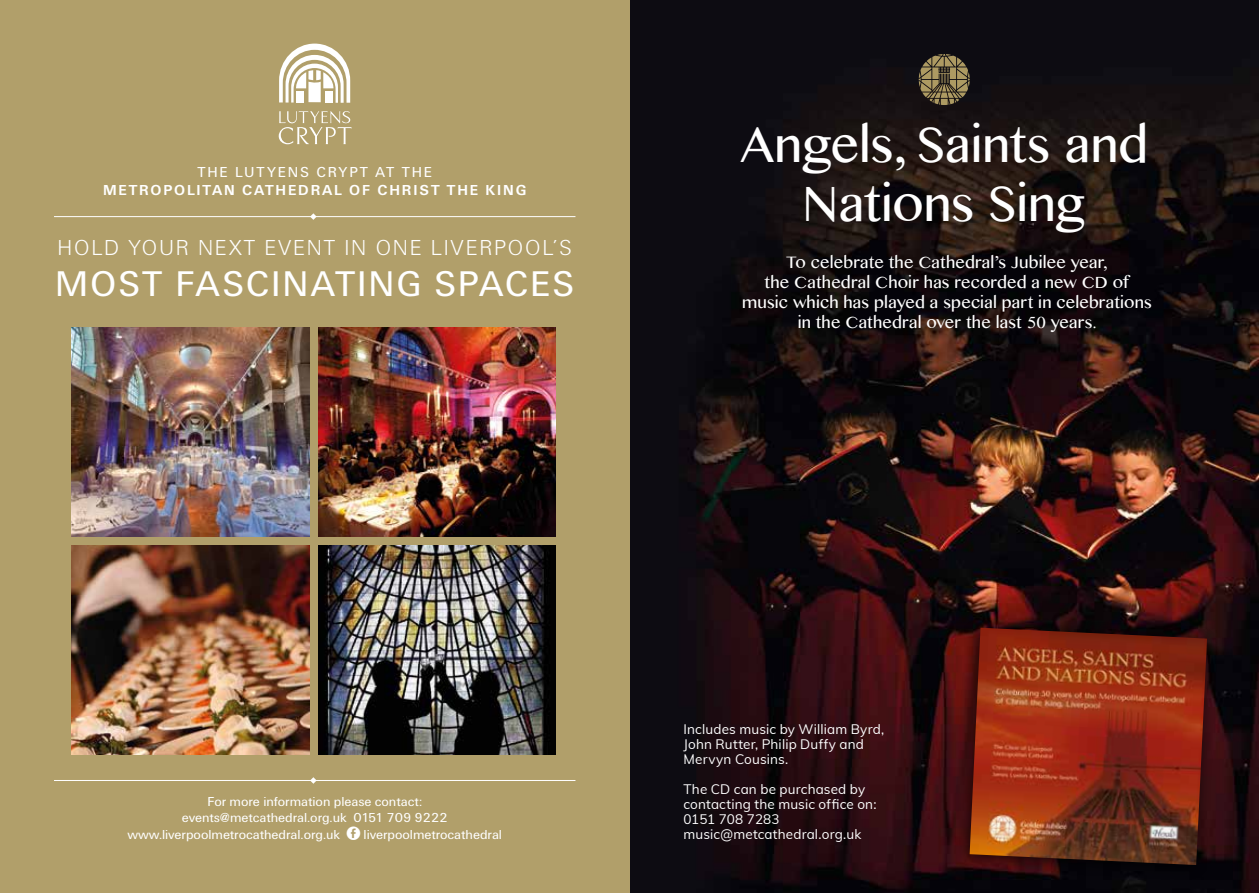
<style>
.page{position:relative;width:1259px;height:893px;background:#fff}
.page>*{position:absolute;margin:0;border:0;box-sizing:border-box;transform-origin:0 0}
.t1{font:49.5px/59.4px "Bangla MN";letter-spacing:-.005em;color:#fff;text-align:center}
.t2{font:37.05px "Unitus T";letter-spacing:.05em;color:#fff}
.t3{font:300 22.5px "Unitus T";letter-spacing:.08em;color:#fff}
.t4{font:16.5px/19.8px "Bangla MN";letter-spacing:.005em;color:#fff;text-align:center}
.t5{font:700 15px "Unitus T";letter-spacing:.12em;color:#fff}
.t6{font:15px "Unitus T";letter-spacing:.12em;color:#fff}
.t7{font:13.5px/15px "Muli";letter-spacing:.01em;color:#fff}
.t8{font:13.5px "Unitus T";color:#fff}
</style>
<div class="page">
<img style="left:629px;top:0;width:630px;height:893px">
<div style="left:0;top:0;width:629px;height:893px;background:#b19f6a"></div>
<div style="left:953px;top:616px;width:264px;height:265px;background:#000;opacity:.75"></div>
<img style="left:969px;top:628px;width:238px;height:237px">
<svg style="left:279px;top:44px;width:71px;height:59px"></svg>
<svg style="left:279px;top:111px;width:73px;height:33px"></svg>
<hr style="left:54px;top:780px;width:521px;height:1px;background:#fff">
<svg style="left:310px;top:777px;width:6px;height:7px"></svg>
<hr style="left:54px;top:216px;width:521px;height:1px;background:#fff">
<svg style="left:310px;top:213px;width:7px;height:7px"></svg>
<img style="left:72px;top:327px;width:237px;height:209px">
<img style="left:318px;top:327px;width:237px;height:209px">
<img style="left:72px;top:545px;width:237px;height:209px">
<img style="left:318px;top:545px;width:237px;height:209px">
<svg style="left:918px;top:54px;width:51px;height:51px;background:#64593d"></svg>
<p class="t6" style="left:197px;top:163px;width:236px">THE LUTYENS CRYPT AT THE</p>
<p class="t5" style="left:103px;top:181px;width:425px">METROPOLITAN CATHEDRAL OF CHRIST THE KING</p>
<h3 class="t3" style="left:58px;top:235px;width:516px">HOLD YOUR NEXT EVENT IN ONE LIVERPOOL’S</h3>
<h2 class="t2" style="left:55px;top:262px;width:520px">MOST FASCINATING SPACES</h2>
<h1 class="t1" style="left:740px;top:115px;width:409px">Angels, Saints and<br>Nations Sing</h1>
<p class="t4" style="left:742px;top:253px;width:411px">To celebrate the Cathedral’s Jubilee year,<br>the Cathedral Choir has recorded a new CD of music which has played a special part in celebrations in the Cathedral over the last 50 years.</p>
<p class="t8" style="left:207px;top:794px;width:216px">For more information please contact:</p>
<p class="t8" style="left:182px;top:810px;width:267px">events@metcathedral.org.uk 0151 709 9222</p>
<p class="t8" style="left:127px;top:826px;width:214px">www.liverpoolmetrocathedral.org.uk</p>
<p class="t8" style="left:363px;top:826px;width:140px">liverpoolmetrocathedral</p>
<p class="t7" style="left:683px;top:721px;width:202px">Includes music by William Byrd,<br>John Rutter, Philip Duffy and<br>Mervyn Cousins.</p>
<p class="t7" style="left:683px;top:781px;width:194px">The CD can be purchased by contacting the music office on:<br>0151 708 7283 music@metcathedral.org.uk</p>
</div>
